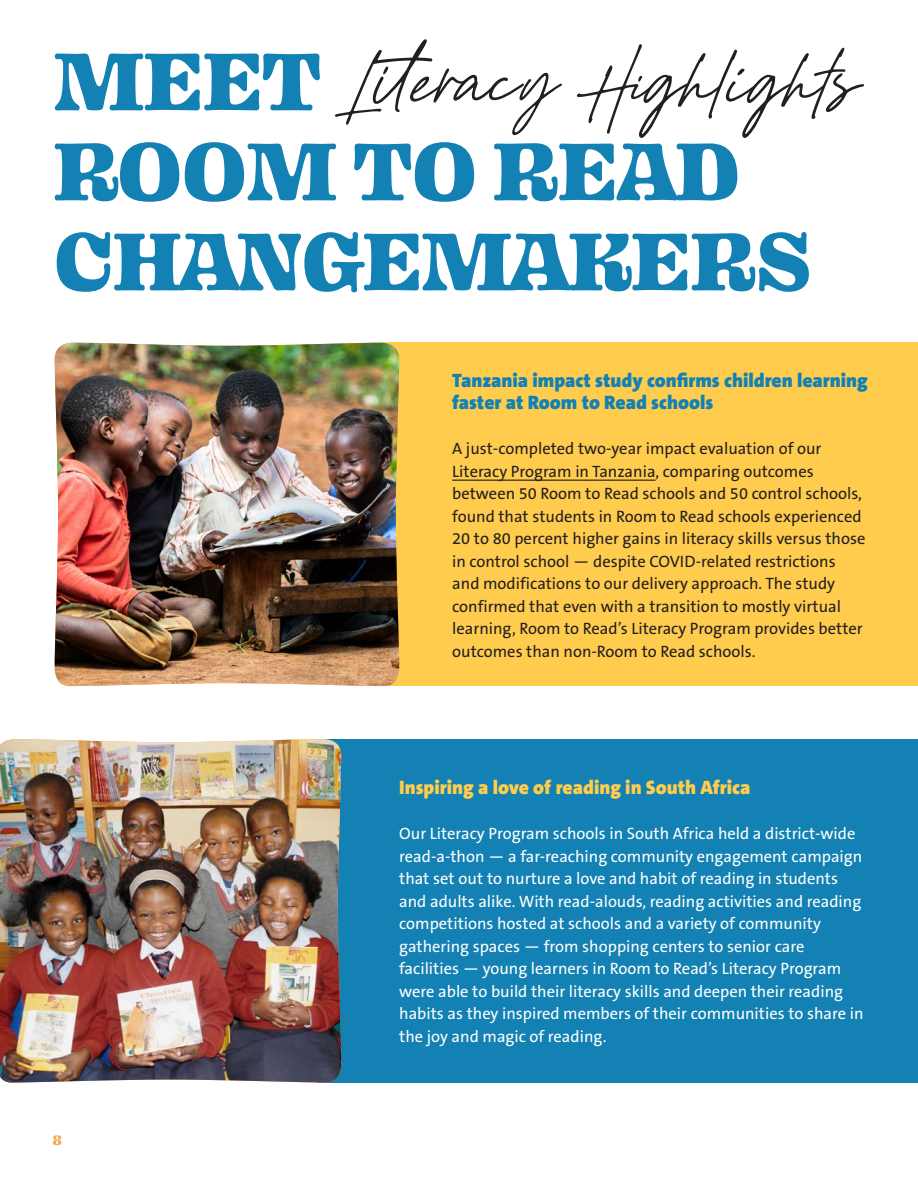
<style>
.page{position:relative;width:918px;height:1188px;background:#fff}
.page>*{position:absolute;margin:0;border:0;box-sizing:border-box;transform-origin:0 0}
.t1{font:90.3px/90px "Ohno Blazeface 12 Point";color:#1381b3}
.t2{font:90.3px "Golden Hopes";color:#231f20}
.t3{font:900 19.5px/22.5px "The Sans C4 s";color:#1381b3}
.t4{font:900 19.5px "The Sans C4 s";color:#fecd4e}
.t5{font:16.5px/22.5px "The Sans B5 Plain";color:#fff}
.t6{font:16.5px/22.5px "The Sans B5 Plain";color:#231f20}
.t7{font:15px "Ohno Blazeface 12 Point";color:#f9a64a}
</style>
<div class="page">
<div style="left:380px;top:343px;width:538px;height:343px;background:#ffcc4e"></div>
<img style="left:54px;top:342px;width:346px;height:344px">
<hr style="left:452px;top:480px;width:204px;height:1px;background:#231f20">
<div style="left:318px;top:739px;width:600px;height:344px;background:#1381b3"></div>
<img style="left:0;top:739px;width:342px;height:344px">
<p class="t2" style="left:346px;top:19px;width:516px">Literacy Highlights</p>
<p class="t1" style="left:54px;top:33px;width:268px">MEET</p>
<p class="t1" style="left:54px;top:123px;width:759px">ROOM TO READ<br>CHANGEMAKERS</p>
<p class="t3" style="left:452px;top:369px;width:417px">Tanzania impact study confirms children learning faster at Room to Read schools</p>
<p class="t6" style="left:452px;top:438px;width:415px">A just-completed two-year impact evaluation of our Literacy Program in Tanzania, comparing outcomes between 50 Room to Read schools and 50 control schools, found that students in Room to Read schools experienced 20 to 80 percent higher gains in literacy skills versus those in control school — despite COVID-related restrictions and modifications to our delivery approach. The study confirmed that even with a transition to mostly virtual learning, Room to Read’s Literacy Program provides better outcomes than non-Room to Read schools.</p>
<p class="t7" style="left:53px;top:1131px;width:10px">8</p>
<p class="t4" style="left:399px;top:775px;width:353px">Inspiring a love of reading in South Africa</p>
<p class="t5" style="left:399px;top:823px;width:466px">Our Literacy Program schools in South Africa held a district-wide read-a-thon — a far-reaching community engagement campaign that set out to nurture a love and habit of reading in students and adults alike. With read-alouds, reading activities and reading competitions hosted at schools and a variety of community gathering spaces — from shopping centers to senior care facilities — young learners in Room to Read’s Literacy Program were able to build their literacy skills and deepen their reading habits as they inspired members of their communities to share in the joy and magic of reading.</p>
</div>
